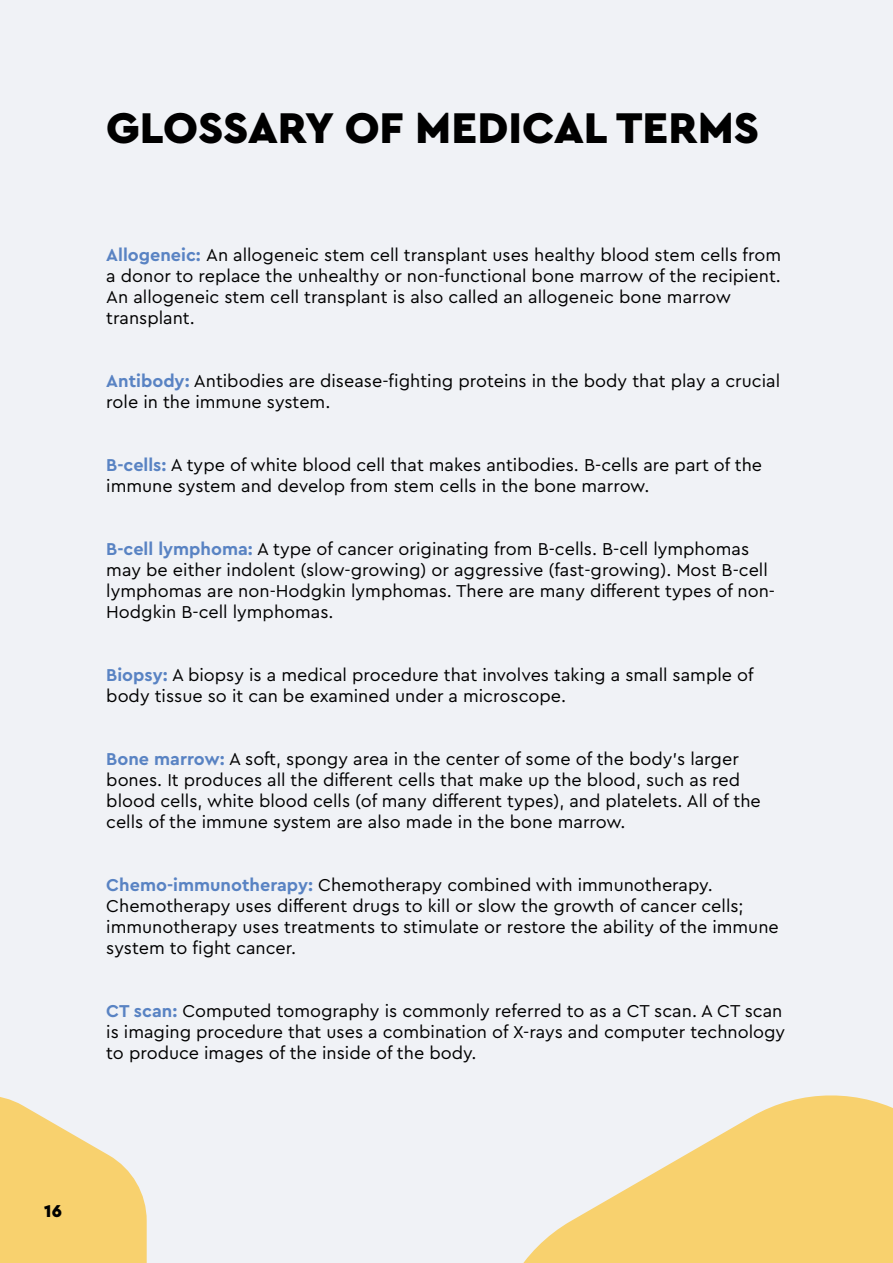
<style>
.page{position:relative;width:893px;height:1263px;background:#f0f2f6}
.page>*{position:absolute;margin:0;border:0;box-sizing:border-box;transform-origin:0 0}
.t1{font:900 45px "Cera Pro";color:#000}
.t2{font:18px/21px "Cera Pro";color:#000}
.t3{font:900 18px "Cera Pro";color:#000}
.s1{font-weight:700;color:#5983c3}
</style>
<div class="page">
<svg style="left:523px;top:1095px;width:370px;height:168px;fill:#f8d16e"></svg>
<svg style="left:0;top:1097px;width:147px;height:166px"></svg>
<h1 class="t1" style="left:106px;top:98px;width:654px">GLOSSARY OF MEDICAL TERMS</h1>
<p class="t2" style="left:106px;top:244px;width:676px"><span class="s1">Allogeneic:</span> An allogeneic stem cell transplant uses healthy blood stem cells from a donor to replace the unhealthy or non-functional bone marrow of the recipient.<br>An allogeneic stem cell transplant is also called an allogeneic bone marrow transplant.</p>
<p class="t2" style="left:106px;top:370px;width:675px"><span class="s1">Antibody:</span> Antibodies are disease-fighting proteins in the body that play a crucial role in the immune system.</p>
<p class="t2" style="left:106px;top:454px;width:657px"><span class="s1">B-cells:</span> A type of white blood cell that makes antibodies. B-cells are part of the immune system and develop from stem cells in the bone marrow.</p>
<p class="t2" style="left:106px;top:538px;width:670px"><span class="s1">B-cell lymphoma:</span> A type of cancer originating from B-cells. B-cell lymphomas may be either indolent (slow-growing) or aggressive (fast-growing). Most B-cell lymphomas are non-Hodgkin lymphomas. There are many different types of non-Hodgkin B-cell lymphomas.</p>
<p class="t2" style="left:106px;top:664px;width:649px"><span class="s1">Biopsy:</span> A biopsy is a medical procedure that involves taking a small sample of body tissue so it can be examined under a microscope.</p>
<p class="t2" style="left:106px;top:748px;width:656px"><span class="s1">Bone marrow:</span> A soft, spongy area in the center of some of the body’s larger bones. It produces all the different cells that make up the blood, such as red blood cells, white blood cells (of many different types), and platelets. All of the cells of the immune system are also made in the bone marrow.</p>
<p class="t2" style="left:106px;top:874px;width:674px"><span class="s1">Chemo-immunotherapy:</span> Chemotherapy combined with immunotherapy.<br>Chemotherapy uses different drugs to kill or slow the growth of cancer cells; immunotherapy uses treatments to stimulate or restore the ability of the immune system to fight cancer.</p>
<p class="t2" style="left:106px;top:1000px;width:680px"><span class="s1">CT scan:</span> Computed tomography is commonly referred to as a CT scan. A CT scan is imaging procedure that uses a combination of X-rays and computer technology to produce images of the inside of the body.</p>
<p class="t3" style="left:44px;top:1199px;width:19px">16</p>
</div>
